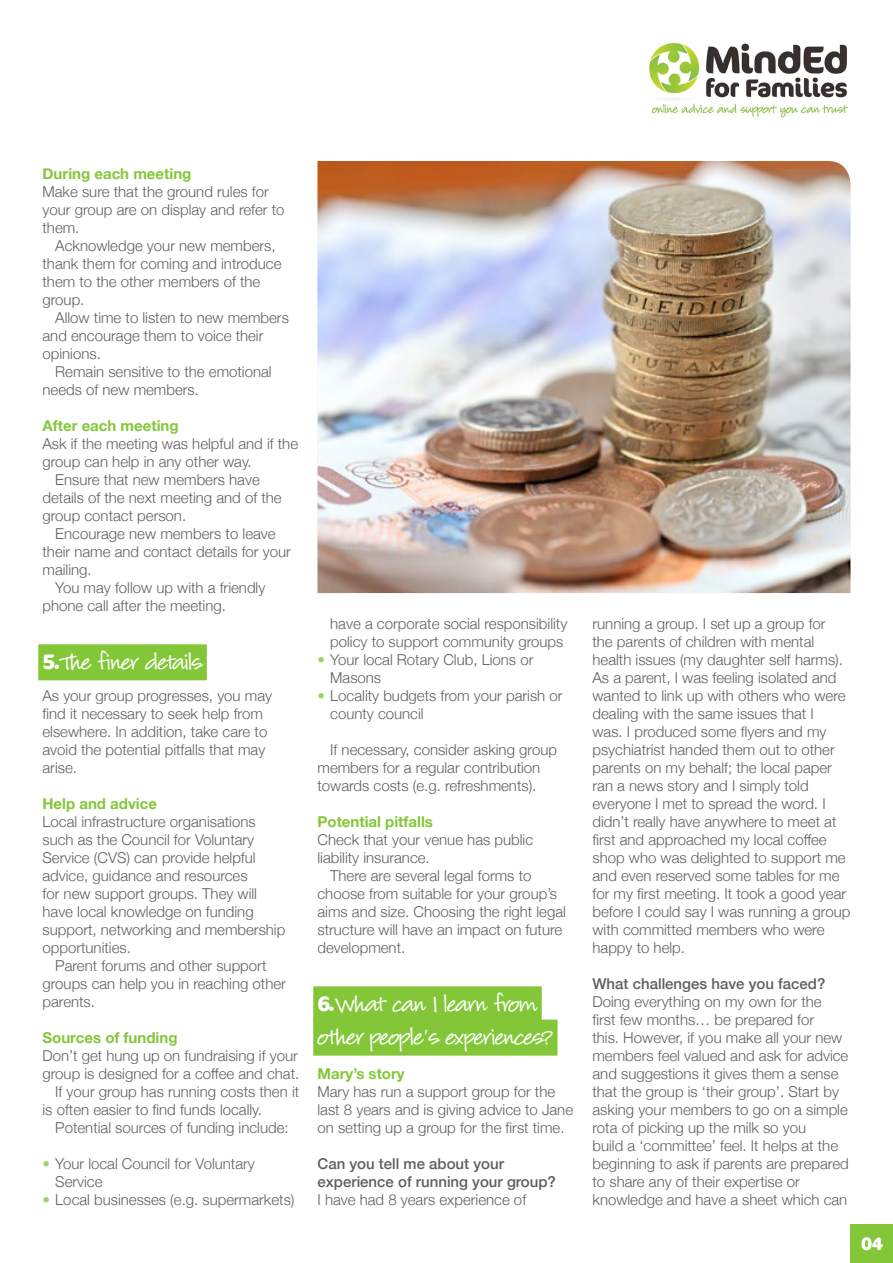
<style>
.page{position:relative;width:893px;height:1263px;background:#fff}
.page>*{position:absolute;margin:0;border:0;box-sizing:border-box;transform-origin:0 0}
.t1{font:34.5px/33.3px "Louisiana";letter-spacing:-.02em;color:#fff}
.t2{font:700 18px "Cocon OT";color:#fff}
.t3{font:300 15px/18px "Helvetica Neue";color:#625e5f}
.t4{font:700 15px "Helvetica Neue";color:#83c739}
.t5{font:500 15px/18px "Helvetica Neue";color:#625e5f}
.s1{font-family:"Cocon OT";font-weight:700;font-size:21px}
.s2{color:#9fd265}
</style>
<div class="page">
<img style="left:649px;top:43px;width:199px;height:75px">
<div style="left:38px;top:644px;width:169px;height:36px;background:#83c739"></div>
<div style="left:313px;top:986px;width:229px;height:36px;background:#83c739"></div>
<div style="left:313px;top:1019px;width:245px;height:36px;background:#83c739"></div>
<div style="left:850px;top:1224px;width:43px;height:39px;background:#83c739"></div>
<img style="left:317px;top:161px;width:533px;height:432px">
<p class="t4" style="left:43px;top:162px;width:150px">During each meeting</p>
<p class="t3" style="left:43px;top:182px;width:244px">Make sure that the ground rules for your group are on display and refer to them.</p>
<p class="t3" style="left:43px;top:236px;width:240px;text-indent:13px">Acknowledge your new members, thank them for coming and introduce them to the other members of the group.</p>
<p class="t3" style="left:43px;top:308px;width:248px;text-indent:13px">Allow time to listen to new members and encourage them to voice their opinions.</p>
<p class="t3" style="left:43px;top:362px;width:231px;text-indent:13px">Remain sensitive to the emotional needs of new members.</p>
<p class="t4" style="left:43px;top:414px;width:138px">After each meeting</p>
<p class="t3" style="left:43px;top:434px;width:257px">Ask if the meeting was helpful and if the</p>
<p class="t3" style="left:43px;top:452px;width:211px">group can help in any other way.</p>
<p class="t3" style="left:55px;top:470px;width:206px">Ensure that new members have</p>
<p class="t3" style="left:43px;top:488px;width:241px">details of the next meeting and of the</p>
<p class="t3" style="left:43px;top:506px;width:145px">group contact person.</p>
<p class="t3" style="left:55px;top:524px;width:222px">Encourage new members to leave</p>
<p class="t3" style="left:43px;top:542px;width:250px">their name and contact details for your</p>
<p class="t3" style="left:43px;top:560px;width:51px">mailing.</p>
<p class="t3" style="left:55px;top:578px;width:212px">You may follow up with a friendly</p>
<p class="t3" style="left:43px;top:596px;width:185px">phone call after the meeting.</p>
<h1 class="t1" style="left:43px;top:640px;width:162px"><span class="s1">5.</span> The finer details</h1>
<p class="t3" style="left:43px;top:686px;width:231px">As your group progresses, you may find it necessary to seek help from elsewhere. In addition, take care to avoid the potential pitfalls that may arise.</p>
<p class="t4" style="left:43px;top:792px;width:116px">Help and advice</p>
<p class="t3" style="left:43px;top:812px;width:244px">Local infrastructure organisations such as the Council for Voluntary<br>Service (CVS) can provide helpful advice, guidance and resources<br>for new support groups. They will have local knowledge on funding support, networking and membership opportunities.</p>
<p class="t3" style="left:43px;top:956px;width:245px;text-indent:13px">Parent forums and other support groups can help you in reaching other parents.</p>
<p class="t4" style="left:43px;top:1026px;width:137px">Sources of funding</p>
<p class="t3" style="left:43px;top:1046px;width:257px">Don’t get hung up on fundraising if your</p>
<p class="t3" style="left:43px;top:1064px;width:258px">group is designed for a coffee and chat.</p>
<p class="t3" style="left:55px;top:1082px;width:245px">If your group has running costs then it</p>
<p class="t3" style="left:43px;top:1100px;width:221px">is often easier to find funds locally.</p>
<p class="t3" style="left:55px;top:1118px;width:235px">Potential sources of funding include:</p>
<p class="t3" style="left:55px;top:1154px;width:201px;text-indent:-13px"><span class="s2">•</span> Your local Council for Voluntary<br>Service</p>
<p class="t3" style="left:43px;top:1190px;width:253px"><span class="s2">•</span> Local businesses (e.g. supermarkets)</p>
<p class="t3" style="left:330px;top:614px;width:239px">have a corporate social responsibility policy to support community groups</p>
<p class="t3" style="left:330px;top:650px;width:205px;text-indent:-13px"><span class="s2">•</span> Your local Rotary Club, Lions or<br>Masons</p>
<p class="t3" style="left:330px;top:686px;width:234px;text-indent:-13px"><span class="s2">•</span> Locality budgets from your parish or county council</p>
<p class="t3" style="left:317px;top:740px;width:241px;text-indent:13px">If necessary, consider asking group members for a regular contribution towards costs (e.g. refreshments).</p>
<p class="t4" style="left:317px;top:810px;width:117px">Potential pitfalls</p>
<p class="t3" style="left:317px;top:830px;width:217px">Check that your venue has public liability insurance.</p>
<p class="t3" style="left:317px;top:866px;width:250px;text-indent:13px">There are several legal forms to choose from suitable for your group’s aims and size. Choosing the right legal structure will have an impact on future development.</p>
<h1 class="t1" style="left:317px;top:982px;width:237px"><span class="s1">6.</span> What can I learn from other people’s experiences?</h1>
<p class="t4" style="left:317px;top:1062px;width:89px">Mary’s story</p>
<p class="t3" style="left:317px;top:1082px;width:257px">Mary has run a support group for the last 8 years and is giving advice to Jane on setting up a group for the first time.</p>
<p class="t5" style="left:317px;top:1153px;width:240px">Can you tell me about your experience of running your group?</p>
<p class="t3" style="left:317px;top:1190px;width:210px">I have had 8 years experience of</p>
<p class="t3" style="left:592px;top:614px;width:259px">running a group. I set up a group for<br>the parents of children with mental health issues (my daughter self harms).<br>As a parent, I was feeling isolated and wanted to link up with others who were dealing with the same issues that I<br>was. I produced some flyers and my psychiatrist handed them out to other parents on my behalf; the local paper ran a news story and I simply told everyone I met to spread the word. I didn’t really have anywhere to meet at first and approached my local coffee shop who was delighted to support me and even reserved some tables for me for my first meeting. It took a good year before I could say I was running a group with committed members who were happy to help.</p>
<p class="t5" style="left:592px;top:973px;width:234px">What challenges have you faced?</p>
<p class="t3" style="left:592px;top:992px;width:258px">Doing everything on my own for the<br>first few months… be prepared for<br>this. However, if you make all your new members feel valued and ask for advice and suggestions it gives them a sense that the group is ‘their group’. Start by asking your members to go on a simple rota of picking up the milk so you<br>build a ‘committee’ feel. It helps at the beginning to ask if parents are prepared to share any of their expertise or knowledge and have a sheet which can</p>
<p class="t2" style="left:861px;top:1232px;width:24px">04</p>
</div>
